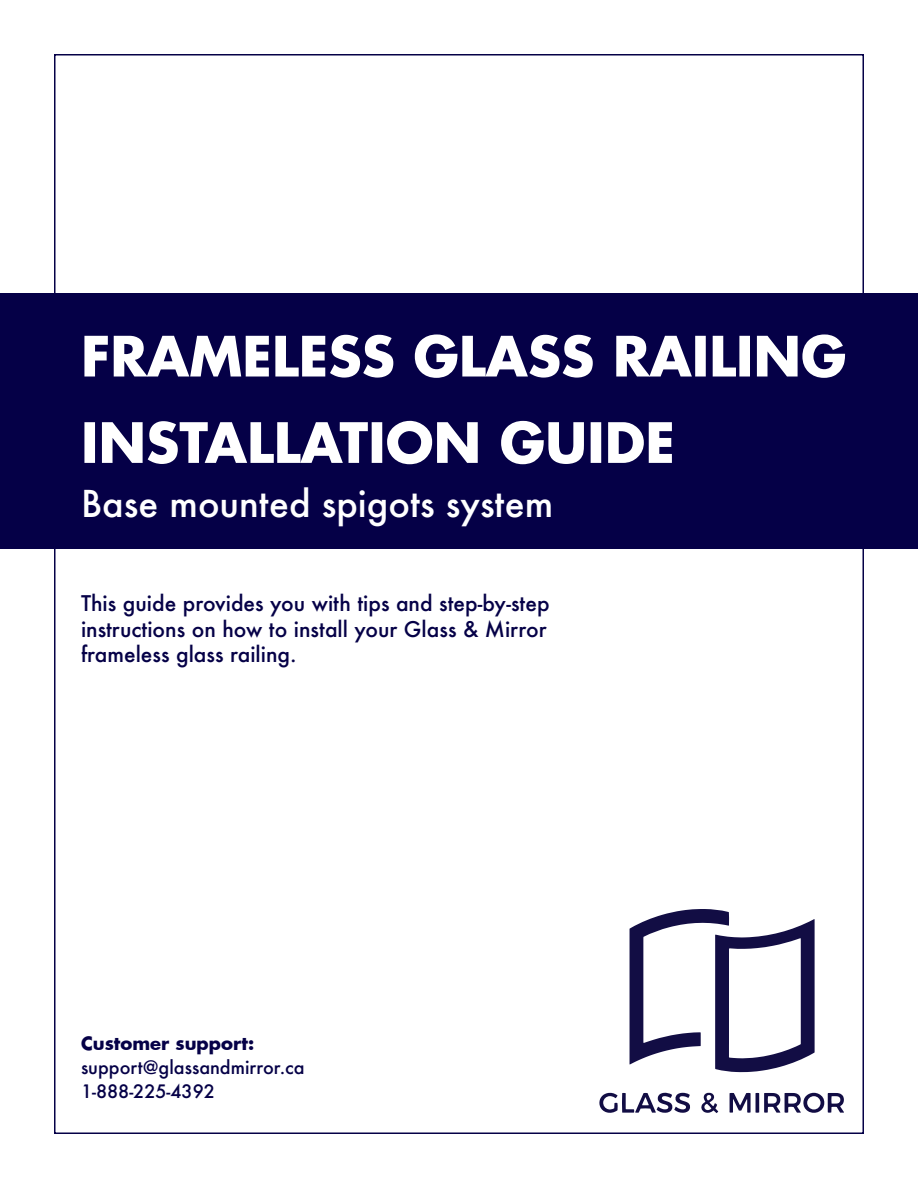
<style>
.page{position:relative;width:918px;height:1188px;background:#fff}
.page>*{position:absolute;margin:0;border:0;box-sizing:border-box;transform-origin:0 0}
.t1{font:700 54px/86.4px "Futura";color:#fff}
.t2{font:500 36px "Futura";color:#fff}
.t3{font:500 21px/25.2px "Futura";color:#050047}
.t4{font:500 18px/24px "Futura";color:#050047}
.t5{font:700 18px "Futura";color:#050047}
</style>
<div class="page">
<div style="left:0;top:293px;width:918px;height:256px;background:#050047"></div>
<svg style="left:629px;top:909px;width:186px;height:163px"></svg>
<svg style="left:701px;top:1093px;width:17px;height:20px"></svg>
<svg style="left:599px;top:1092px;width:91px;height:21px"></svg>
<svg style="left:729px;top:1092px;width:115px;height:21px"></svg>
<h1 class="t1" style="left:81px;top:312px;width:767px">FRAMELESS GLASS RAILING<br>INSTALLATION GUIDE</h1>
<h2 class="t2" style="left:81px;top:479px;width:474px">Base mounted spigots system</h2>
<p class="t3" style="left:81px;top:591px;width:470px">This guide provides you with tips and step-by-step instructions on how to install your Glass &amp; Mirror frameless glass railing.</p>
<p class="t5" style="left:81px;top:1031px;width:175px">Customer support:</p>
<p class="t4" style="left:81px;top:1055px;width:225px">support@glassandmirror.ca<br>1-888-225-4392</p>
</div>
